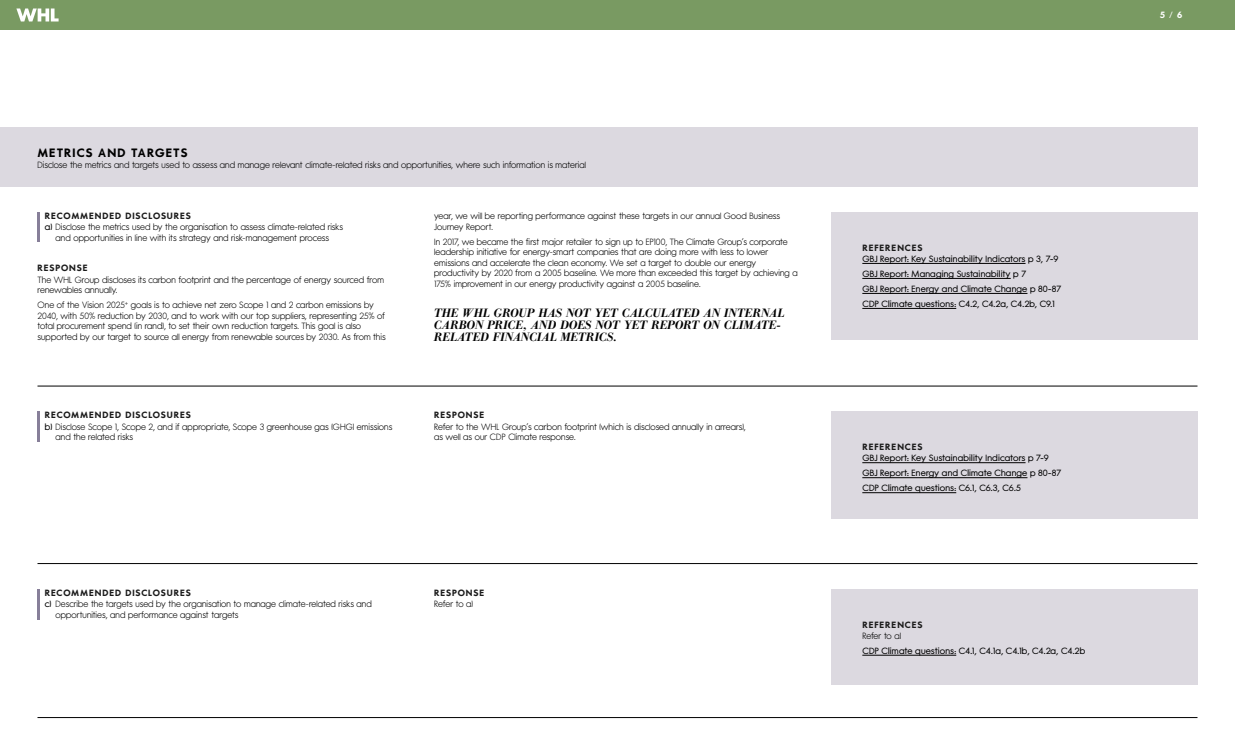
<style>
.page{position:relative;width:1235px;height:755px;background:#fff}
.page>*{position:absolute;margin:0;border:0;box-sizing:border-box;transform-origin:0 0}
.t1{font:italic 500 12px/12px "AT Our Bodoni";letter-spacing:.005em;color:#000}
.t2{font:600 12px "W Futura";letter-spacing:.085em;color:#000}
.t3{font:300 9px/10.5px "W Futura";letter-spacing:.005em;color:#000}
.t4{font:500 9px/15px "W Futura";letter-spacing:.02em;color:#000}
.t5{font:600 9px "W Futura";letter-spacing:.1em;color:#1a1a1a}
.t6{font:600 9px "W Futura";color:#fff}
.s1{font-weight:500}
</style>
<div class="page">
<div style="left:0;top:0;width:1235px;height:30px;background:#799a62"></div>
<svg style="left:16px;top:8px;width:43px;height:14px"></svg>
<div style="left:0;top:128px;width:1198px;height:60px;background:#dcd9e0"></div>
<hr style="left:37px;top:212px;width:3px;height:30px;background:#877f99">
<div style="left:831px;top:212px;width:367px;height:128px;background:#dcd9e0"></div>
<div style="left:831px;top:411px;width:367px;height:107px;background:#dcd9e0"></div>
<div style="left:831px;top:589px;width:367px;height:95px;background:#dcd9e0"></div>
<hr style="left:862px;top:263px;width:164px;height:1px;background:#000">
<hr style="left:862px;top:278px;width:149px;height:1px;background:#000">
<hr style="left:862px;top:293px;width:165px;height:1px;background:#000">
<hr style="left:862px;top:308px;width:94px;height:1px;background:#000">
<hr style="left:862px;top:462px;width:164px;height:1px;background:#000">
<hr style="left:862px;top:477px;width:165px;height:1px;background:#000">
<hr style="left:862px;top:492px;width:94px;height:1px;background:#000">
<hr style="left:862px;top:655px;width:94px;height:1px;background:#000">
<hr style="left:37px;top:411px;width:3px;height:31px;background:#877f99">
<hr style="left:37px;top:589px;width:3px;height:31px;background:#877f99">
<hr style="left:38px;top:386px;width:1160px;height:1px;background:#000">
<hr style="left:38px;top:563px;width:1160px;height:1px;background:#000">
<hr style="left:38px;top:717px;width:1160px;height:1px;background:#000">
<h1 class="t2" style="left:37px;top:146px;width:151px">METRICS AND TARGETS</h1>
<p class="t3" style="left:38px;top:160px;width:550px">Disclose the metrics and targets used to assess and manage relevant climate-related risks and opportunities, where such information is material</p>
<p class="t5" style="left:45px;top:210px;width:148px">RECOMMENDED DISCLOSURES</p>
<p class="t3" style="left:45px;top:222px;width:300px"><span class="s1">a)</span> Disclose the metrics used by the organisation to assess climate-related risks</p>
<p class="t3" style="left:56px;top:232px;width:275px">and opportunities in line with its strategy and risk-management process</p>
<p class="t5" style="left:38px;top:263px;width:52px">RESPONSE</p>
<p class="t3" style="left:38px;top:274px;width:348px">The WHL Group discloses its carbon footprint and the percentage of energy sourced from renewables annually.</p>
<p class="t3" style="left:38px;top:300px;width:350px">One of the Vision 2025<sup>+</sup> goals is to achieve net zero Scope 1 and 2 carbon emissions by 2040, with 50% reduction by 2030, and to work with our top suppliers, representing 25% of total procurement spend (in rand), to set their own reduction targets. This goal is also supported by our target to source all energy from renewable sources by 2030. As from this</p>
<p class="t5" style="left:45px;top:410px;width:148px">RECOMMENDED DISCLOSURES</p>
<p class="t3" style="left:45px;top:421px;width:349px"><span class="s1">b)</span> Disclose Scope 1, Scope 2, and if appropriate, Scope 3 greenhouse gas (GHG) emissions</p>
<p class="t3" style="left:56px;top:432px;width:79px">and the related risks</p>
<p class="t3" style="left:434px;top:211px;width:348px">year, we will be reporting performance against these targets in our annual Good Business<br>Journey Report.</p>
<p class="t3" style="left:434px;top:236px;width:365px">In 2017, we became the first major retailer to sign up to EP100, The Climate Group’s corporate leadership initiative for energy-smart companies that are doing more with less to lower emissions and accelerate the clean economy. We set a target to double our energy productivity by 2020 from a 2005 baseline. We more than exceeded this target by achieving a 175% improvement in our energy productivity against a 2005 baseline.</p>
<h1 class="t1" style="left:434px;top:307px;width:352px">THE WHL GROUP HAS NOT YET CALCULATED AN INTERNAL<br>CARBON PRICE, AND DOES NOT YET REPORT ON CLIMATE-<br>RELATED FINANCIAL METRICS.</h1>
<p class="t5" style="left:434px;top:410px;width:52px">RESPONSE</p>
<p class="t3" style="left:434px;top:421px;width:313px">Refer to the WHL Group’s carbon footprint (which is disclosed annually in arrears), as well as our CDP Climate response.</p>
<p class="t5" style="left:45px;top:587px;width:148px">RECOMMENDED DISCLOSURES</p>
<p class="t3" style="left:45px;top:599px;width:329px"><span class="s1">c)</span> Describe the targets used by the organisation to manage climate-related risks and</p>
<p class="t3" style="left:55px;top:609px;width:184px">opportunities, and performance against targets</p>
<p class="t5" style="left:434px;top:587px;width:52px">RESPONSE</p>
<p class="t3" style="left:434px;top:599px;width:40px">Refer to a)</p>
<p class="t5" style="left:862px;top:242px;width:62px">REFERENCES</p>
<p class="t4" style="left:862px;top:252px;width:200px">GBJ Report: Key Sustainability Indicators p 3, 7-9<br>GBJ Report: Managing Sustainability p 7<br>GBJ Report: Energy and Climate Change p 80-87<br>CDP Climate questions: C4.2, C4.2a, C4.2b, C9.1</p>
<p class="t5" style="left:862px;top:442px;width:62px">REFERENCES</p>
<p class="t4" style="left:862px;top:451px;width:200px">GBJ Report: Key Sustainability Indicators p 7-9<br>GBJ Report: Energy and Climate Change p 80-87<br>CDP Climate questions: C6.1, C6.3, C6.5</p>
<p class="t5" style="left:862px;top:619px;width:62px">REFERENCES</p>
<p class="t3" style="left:862px;top:631px;width:40px">Refer to a)</p>
<p class="t4" style="left:862px;top:643px;width:224px">CDP Climate questions: C4.1, C4.1a, C4.1b, C4.2a, C4.2b</p>
<p class="t6" style="left:1160px;top:10px;width:24px">5 / 6</p>
</div>
